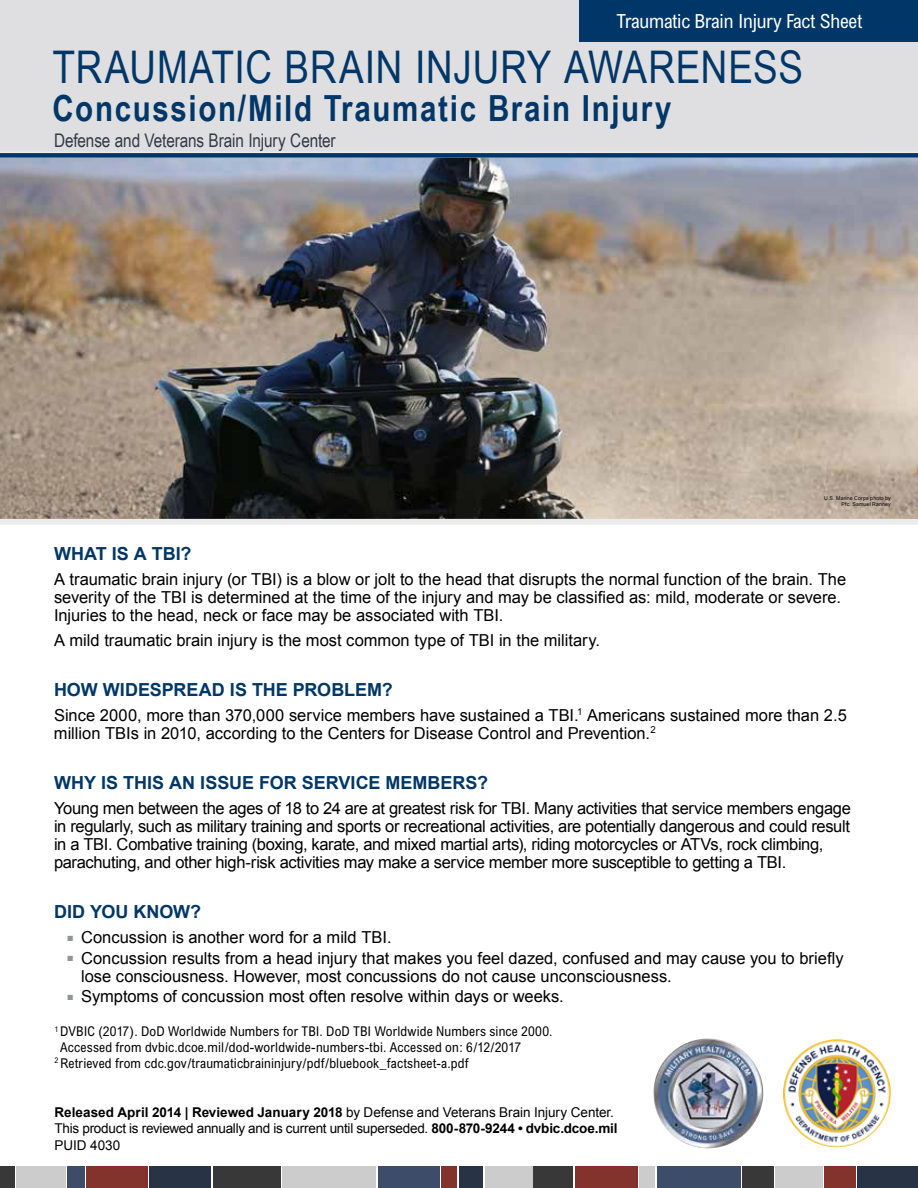
<style>
.page{position:relative;width:918px;height:1188px;background:#fff}
.page>*{position:absolute;margin:0;border:0;box-sizing:border-box;transform-origin:0 0}
.t1{font:45px "Arial Narrow";letter-spacing:.02em;color:#003768}
.t2{font:700 36px "Arial Narrow";letter-spacing:.045em;color:#003768}
.t3{font:condensed 19.5px "Arial";letter-spacing:-.01em;color:#fff}
.t4{font:18.75px "Arial Narrow";letter-spacing:-.005em;color:#323a45}
.t5{font:700 18px "Arial";color:#003768}
.t6{font:16.5px/18px "Arial";letter-spacing:-.005em;color:#000}
.t7{font:condensed 13.5px "Arial";letter-spacing:.01em;color:#000}
.t8{font:13.5px/16.5px "Arial";letter-spacing:-.015em;color:#000}
.t9{font:5.25px/6px "Arial";letter-spacing:.02em;color:#000;text-align:right}
.s1{color:#939598}
.s2{font-weight:700}
</style>
<div class="page">
<div style="left:857px;top:1167px;width:61px;height:21px;background:#283446"></div>
<div style="left:824px;top:1167px;width:31px;height:21px;background:#84322c"></div>
<div style="left:657px;top:1167px;width:84px;height:21px;background:#3d4d69"></div>
<div style="left:742px;top:1167px;width:31px;height:21px;background:#383838"></div>
<div style="left:775px;top:1167px;width:48px;height:21px;background:#ccc"></div>
<div style="left:640px;top:1167px;width:15px;height:21px;background:#ccc"></div>
<div style="left:575px;top:1167px;width:63px;height:21px;background:#84322c"></div>
<div style="left:534px;top:1167px;width:39px;height:21px;background:#383838"></div>
<div style="left:459px;top:1167px;width:24px;height:21px;background:#283446"></div>
<div style="left:485px;top:1167px;width:47px;height:21px;background:#ccc"></div>
<div style="left:442px;top:1167px;width:15px;height:21px;background:#84322c"></div>
<div style="left:378px;top:1167px;width:62px;height:21px;background:#3d4d69"></div>
<div style="left:283px;top:1167px;width:93px;height:21px;background:#ccc"></div>
<div style="left:213px;top:1167px;width:67px;height:21px;background:#383838"></div>
<div style="left:149px;top:1167px;width:62px;height:21px;background:#283446"></div>
<div style="left:86px;top:1167px;width:62px;height:21px;background:#84322c"></div>
<div style="left:67px;top:1167px;width:18px;height:21px;background:#3d4d69"></div>
<div style="left:16px;top:1167px;width:49px;height:21px;background:#ccc"></div>
<div style="left:0;top:1167px;width:14px;height:21px;background:#383838"></div>
<div style="left:0;top:0;width:918px;height:155px;background:#dfdfe1"></div>
<div style="left:580px;top:0;width:338px;height:41px;background:#003768"></div>
<img style="left:0;top:152px;width:918px;height:373px">
<div style="left:0;top:153px;width:918px;height:5px;background:#003768"></div>
<img style="left:783px;top:1039px;width:108px;height:108px;border-radius:52px">
<img style="left:653px;top:1038px;width:110px;height:110px">
<h1 class="t3" style="left:617px;top:9px;width:247px">Traumatic Brain Injury Fact Sheet</h1>
<h1 class="t1" style="left:52px;top:34px;width:752px">TRAUMATIC BRAIN INJURY AWARENESS</h1>
<h1 class="t2" style="left:52px;top:81px;width:621px">Concussion/Mild Traumatic Brain Injury</h1>
<h1 class="t4" style="left:54px;top:126px;width:283px">Defense and Veterans Brain Injury Center</h1>
<p class="t9" style="left:824px;top:495px;width:68px">U.S. Marine Corps photo by<br>Pfc. Samuel Ranney</p>
<h2 class="t5" style="left:54px;top:542px;width:139px">WHAT IS A TBI?</h2>
<p class="t6" style="left:54px;top:570px;width:794px">A traumatic brain injury (or TBI) is a blow or jolt to the head that disrupts the normal function of the brain. The severity of the TBI is determined at the time of the injury and may be classified as: mild, moderate or severe.<br>Injuries to the head, neck or face may be associated with TBI.</p>
<p class="t6" style="left:54px;top:631px;width:548px">A mild traumatic brain injury is the most common type of TBI in the military.</p>
<h2 class="t5" style="left:54px;top:678px;width:340px">HOW WIDESPREAD IS THE PROBLEM?</h2>
<p class="t6" style="left:54px;top:706px;width:794px">Since 2000, more than 370,000 service members have sustained a TBI.<sup>1</sup> Americans sustained more than 2.5 million TBIs in 2010, according to the Centers for Disease Control and Prevention.<sup>2</sup></p>
<h2 class="t5" style="left:54px;top:771px;width:436px">WHY IS THIS AN ISSUE FOR SERVICE MEMBERS?</h2>
<p class="t6" style="left:54px;top:799px;width:798px">Young men between the ages of 18 to 24 are at greatest risk for TBI. Many activities that service members engage in regularly, such as military training and sports or recreational activities, are potentially dangerous and could result in a TBI. Combative training (boxing, karate, and mixed martial arts), riding motorcycles or ATVs, rock climbing, parachuting, and other high-risk activities may make a service member more susceptible to getting a TBI.</p>
<h2 class="t5" style="left:54px;top:900px;width:149px">DID YOU KNOW?</h2>
<p class="t6" style="left:68px;top:928px;width:326px"><span class="s1">■</span> Concussion is another word for a mild TBI.</p>
<p class="t6" style="left:81px;top:949px;width:764px;text-indent:-14px"><span class="s1">■</span> Concussion results from a head injury that makes you feel dazed, confused and may cause you to briefly lose consciousness. However, most concussions do not cause unconsciousness.</p>
<p class="t6" style="left:68px;top:988px;width:498px"><span class="s1">■</span> Symptoms of concussion most often resolve within days or weeks.</p>
<p class="t7" style="left:54px;top:1023px;width:500px"><sup>1</sup> DVBIC (2017). DoD Worldwide Numbers for TBI. DoD TBI Worldwide Numbers since 2000.</p>
<p class="t7" style="left:60px;top:1039px;width:462px">Accessed from dvbic.dcoe.mil/dod-worldwide-numbers-tbi. Accessed on: 6/12/2017</p>
<p class="t7" style="left:54px;top:1055px;width:416px"><sup>2</sup> Retrieved from cdc.gov/traumaticbraininjury/pdf/bluebook_factsheet-a.pdf</p>
<p class="t8" style="left:55px;top:1104px;width:564px"><span class="s2">Released April 2014 | Reviewed January 2018</span> by Defense and Veterans Brain Injury Center.<br>This product is reviewed annually and is current until superseded. <span class="s2">800-870-9244 • dvbic.dcoe.mil<br></span>PUID 4030</p>
</div>
